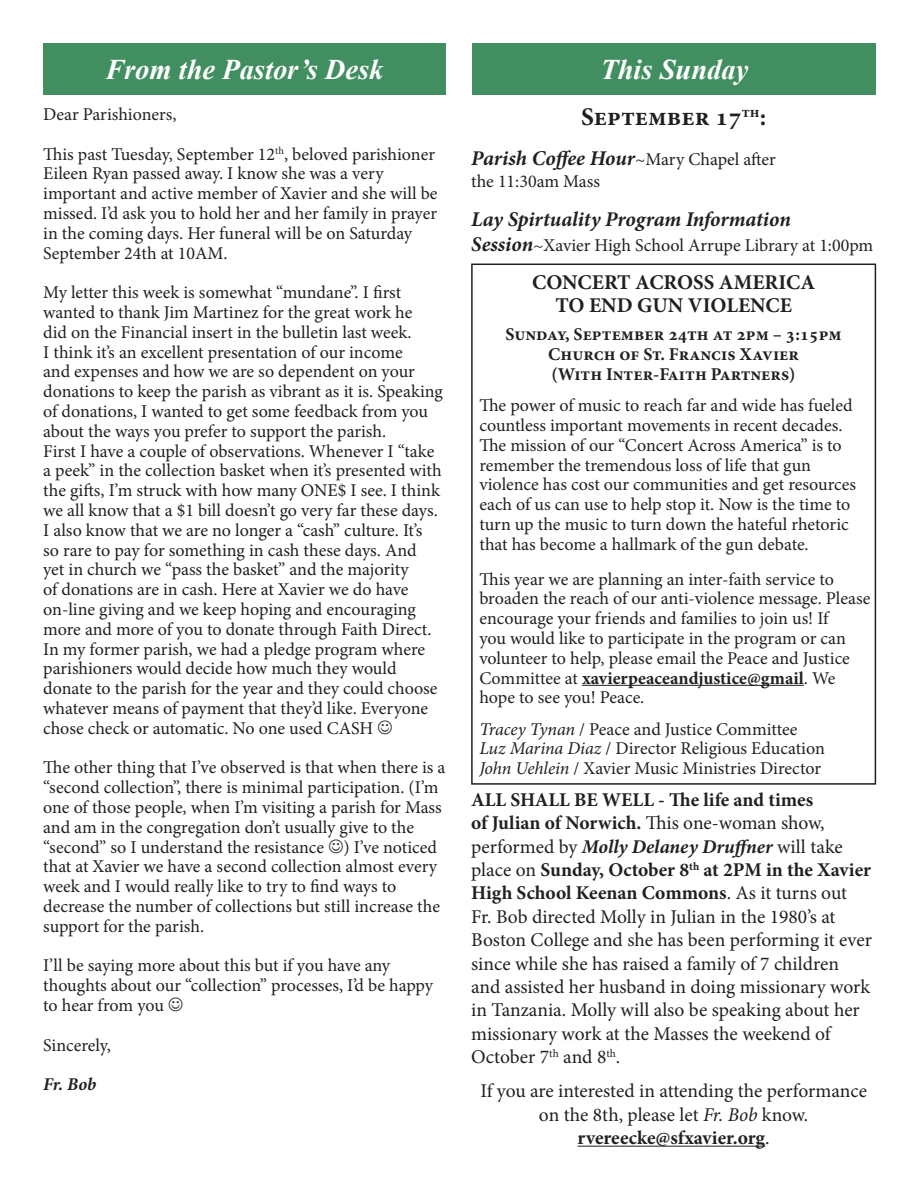
<style>
.page{position:relative;width:918px;height:1188px;background:#fff}
.page>*{position:absolute;margin:0;border:0;box-sizing:border-box;transform-origin:0 0}
.t1{font:italic 700 28.5px "Times New Roman";color:#fff}
.t2{font:700 25.5px "Minion Pro";color:#231f20}
.t3{font:italic 700 21px "Minion Pro";letter-spacing:-.005em;color:#231f20}
.t4{font:700 21px "Minion Pro";color:#231f20}
.t5{font:19.5px/23.4px "Minion Pro";letter-spacing:-.005em;color:#231f20}
.t6{font:700 19.5px "Minion Pro";color:#231f20}
.t7{font:18px/19.8px "Minion Pro";letter-spacing:-.005em;color:#231f20}
.t8{font:700 18px "Minion Pro";color:#231f20}
.t9{font:italic 700 18px "Minion Pro";color:#231f20}
.s1{font-weight:400;font-style:normal;font-size:18px}
.s2{font-weight:700;font-style:italic;font-size:21px}
.s3{font-weight:700}
.s4{font-style:italic}
.s5{font-weight:700;font-style:italic}
.s6{font-weight:400}
</style>
<div class="page">
<div style="left:43px;top:43px;width:403px;height:51px;background:#418e60"></div>
<hr style="left:582px;top:685px;width:222px;height:1px;background:#231f20">
<div style="left:471px;top:264px;width:405px;height:521px;border:2px solid #231f20"></div>
<div style="left:473px;top:43px;width:403px;height:51px;background:#418e60"></div>
<hr style="left:578px;top:1146px;width:187px;height:1px;background:#231f20">
<p class="t1" style="left:105px;top:49px;width:280px">From the Pastor’s Desk</p>
<p class="t7" style="left:43px;top:104px;width:135px">Dear Parishioners,</p>
<p class="t7" style="left:43px;top:144px;width:396px">This past Tuesday, September 12<sup>th</sup>, beloved parishioner Eileen Ryan passed away. I know she was a very important and active member of Xavier and she will be missed. I’d ask you to hold her and her family in prayer in the coming days. Her funeral will be on Saturday September 24th at 10AM.</p>
<p class="t7" style="left:43px;top:283px;width:401px">My letter this week is somewhat “mundane”. I first wanted to thank Jim Martinez for the great work he<br>did on the Financial insert in the bulletin last week.<br>I think it’s an excellent presentation of our income<br>and expenses and how we are so dependent on your donations to keep the parish as vibrant as it is. Speaking of donations, I wanted to get some feedback from you about the ways you prefer to support the parish.</p>
<p class="t7" style="left:43px;top:441px;width:400px">First I have a couple of observations. Whenever I “take a peek” in the collection basket when it’s presented with the gifts, I’m struck with how many ONE$ I see. I think we all know that a $1 bill doesn’t go very far these days.<br>I also know that we are no longer a “cash” culture. It’s so rare to pay for something in cash these days. And yet in church we “pass the basket” and the majority<br>of donations are in cash. Here at Xavier we do have on-line giving and we keep hoping and encouraging more and more of you to donate through Faith Direct.<br>In my former parish, we had a pledge program where parishioners would decide how much they would donate to the parish for the year and they could choose whatever means of payment that they’d like. Everyone chose check or automatic. No one used CASH</p>
<p class="t7" style="left:43px;top:758px;width:404px">The other thing that I’ve observed is that when there is a “second collection”, there is minimal participation. (I’m one of those people, when I’m visiting a parish for Mass and am in the congregation don’t usually give to the “second” so I understand the resistance ) I’ve noticed that at Xavier we have a second collection almost every week and I would really like to try to find ways to decrease the number of collections but still increase the support for the parish.</p>
<p class="t7" style="left:43px;top:956px;width:391px">I’ll be saying more about this but if you have any thoughts about our “collection” processes, I’d be happy to hear from you</p>
<p class="t7" style="left:43px;top:1035px;width:69px">Sincerely,</p>
<p class="t9" style="left:43px;top:1072px;width:55px">Fr. Bob</p>
<p class="t1" style="left:600px;top:49px;width:150px">This Sunday</p>
<p class="t2" style="left:581px;top:99px;width:187px">September 17<sup>th</sup>:</p>
<p class="t3" style="left:471px;top:143px;width:306px">Parish Coffee Hour<span class="s1">~Mary Chapel after</span></p>
<p class="t7" style="left:471px;top:171px;width:130px">the 11:30am Mass</p>
<p class="t3" style="left:471px;top:205px;width:321px">Lay Spirtuality Program Information</p>
<p class="t7" style="left:471px;top:236px;width:404px"><span class="s2">Session</span>~Xavier High School Arrupe Library at 1:00pm</p>
<p class="t4" style="left:532px;top:268px;width:285px">CONCERT ACROSS AMERICA</p>
<p class="t4" style="left:555px;top:291px;width:238px">TO END GUN VIOLENCE</p>
<p class="t8" style="left:506px;top:322px;width:338px">Sunday, September 24th at 2pm – 3:15pm</p>
<p class="t8" style="left:548px;top:342px;width:252px">Church of St. Francis Xavier</p>
<p class="t8" style="left:552px;top:361px;width:246px">(With Inter-Faith Partners)</p>
<p class="t7" style="left:479px;top:396px;width:375px">The power of music to reach far and wide has fueled countless important movements in recent decades.<br>The mission of our “Concert Across America” is to remember the tremendous loss of life that gun</p>
<p class="t7" style="left:479px;top:475px;width:378px">violence has cost our communities and get resources each of us can use to help stop it. Now is the time to turn up the music to turn down the hateful rhetoric that has become a hallmark of the gun debate.</p>
<p class="t7" style="left:479px;top:569px;width:393px">This year we are planning an inter-faith service to broaden the reach of our anti-violence message. Please encourage your friends and families to join us! If<br>you would like to participate in the program or can volunteer to help, please email the Peace and Justice Committee at <span class="s3">xavierpeaceandjustice@gmail</span>. We hope to see you! Peace.</p>
<p class="t7" style="left:479px;top:719px;width:320px"><span class="s4">Tracey Tynan</span> / Peace and Justice Committee</p>
<p class="t7" style="left:479px;top:739px;width:347px"><span class="s4">Luz Marina Diaz</span> / Director Religious Education</p>
<p class="t7" style="left:479px;top:759px;width:343px"><span class="s4">John Uehlein</span> / Xavier Music Ministries Director</p>
<p class="t5" style="left:471px;top:788px;width:402px"><span class="s3">ALL SHALL BE WELL - The life and times<br>of Julian of Norwich.</span> This one-woman show, performed by <span class="s5">Molly Delaney Druffner</span> will take place on <span class="s3">Sunday, October 8</span><sup>th</sup> <span class="s3">at 2PM in the Xavier High School Keenan Commons</span>. As it turns out Fr. Bob directed Molly in Julian in the 1980’s at Boston College and she has been performing it ever since while she has raised a family of 7 children and assisted her husband in doing missionary work in Tanzania. Molly will also be speaking about her missionary work at the Masses the weekend of October 7<sup>th</sup> and 8<sup>th</sup>.</p>
<p class="t5" style="left:480px;top:1080px;width:388px">If you are interested in attending the performance</p>
<p class="t5" style="left:539px;top:1103px;width:271px">on the 8th, please let <span class="s4">Fr. Bob</span> know.</p>
<p class="t6" style="left:578px;top:1124px;width:194px">rvereecke@sfxavier.org<span class="s6">.</span></p>
</div>
